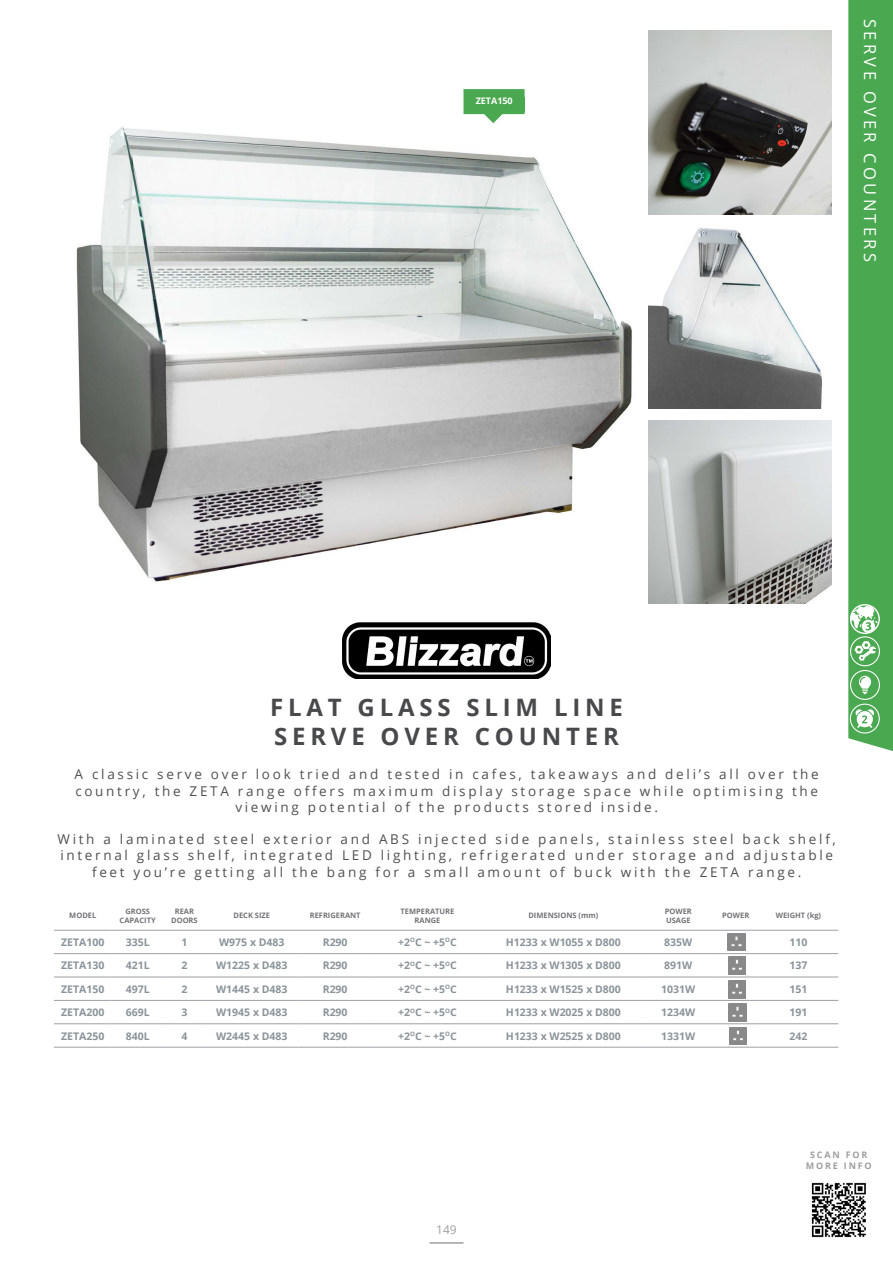
<style>
.page{position:relative;width:893px;height:1263px;background:#fff}
.page>*{position:absolute;margin:0;border:0;box-sizing:border-box;transform-origin:0 0}
.Paragraph_Style_1{font:700 24px "Open Sans";letter-spacing:.2em;color:#47494a}
.t1{font:16.5px "Open Sans";letter-spacing:.2em;color:#fff}
.Paragraph_Style_1-2{font:13.5px/16.2px "Open Sans";letter-spacing:.2em;color:#505052;text-align:center}
.t2{font:12px "Open Sans";color:#9d9f9f}
.t3{font:700 10.5px "Open Sans";color:#8a949a}
.t4{font:700 9px/10.8px "Open Sans";letter-spacing:.2em;color:#9d9f9f;text-align:center}
.Paragraph_Style_1-3{font:700 9px "Open Sans";color:#fff}
.t5{font:700 7.5px/9px "Open Sans";color:#727477;text-align:center}
</style>
<div class="page">
<hr style="left:429px;top:1242px;width:34px;height:2px;background:#9d9f9f">
<img style="left:342px;top:622px;width:209px;height:57px">
<hr style="left:54px;top:930px;width:58px;height:1px;background:#9d9fa2">
<hr style="left:112px;top:930px;width:52px;height:1px;background:#9d9fa2">
<hr style="left:164px;top:930px;width:41px;height:1px;background:#9d9fa2">
<hr style="left:205px;top:930px;width:93px;height:1px;background:#9d9fa2">
<hr style="left:298px;top:930px;width:74px;height:1px;background:#9d9fa2">
<hr style="left:372px;top:930px;width:111px;height:1px;background:#9d9fa2">
<hr style="left:483px;top:930px;width:161px;height:1px;background:#9d9fa2">
<hr style="left:644px;top:930px;width:69px;height:1px;background:#9d9fa2">
<hr style="left:713px;top:930px;width:46px;height:1px;background:#9d9fa2">
<hr style="left:759px;top:930px;width:79px;height:1px;background:#9d9fa2">
<hr style="left:54px;top:953px;width:58px;height:1px;background:#9d9fa2">
<hr style="left:112px;top:953px;width:52px;height:1px;background:#9d9fa2">
<hr style="left:164px;top:953px;width:41px;height:1px;background:#9d9fa2">
<hr style="left:205px;top:953px;width:93px;height:1px;background:#9d9fa2">
<hr style="left:298px;top:953px;width:74px;height:1px;background:#9d9fa2">
<hr style="left:372px;top:953px;width:111px;height:1px;background:#9d9fa2">
<hr style="left:483px;top:953px;width:161px;height:1px;background:#9d9fa2">
<hr style="left:644px;top:953px;width:69px;height:1px;background:#9d9fa2">
<hr style="left:713px;top:953px;width:46px;height:1px;background:#9d9fa2">
<hr style="left:759px;top:953px;width:79px;height:1px;background:#9d9fa2">
<hr style="left:54px;top:977px;width:58px;height:1px;background:#9d9fa2">
<hr style="left:112px;top:977px;width:52px;height:1px;background:#9d9fa2">
<hr style="left:164px;top:977px;width:41px;height:1px;background:#9d9fa2">
<hr style="left:205px;top:977px;width:93px;height:1px;background:#9d9fa2">
<hr style="left:298px;top:977px;width:74px;height:1px;background:#9d9fa2">
<hr style="left:372px;top:977px;width:111px;height:1px;background:#9d9fa2">
<hr style="left:483px;top:977px;width:161px;height:1px;background:#9d9fa2">
<hr style="left:644px;top:977px;width:69px;height:1px;background:#9d9fa2">
<hr style="left:713px;top:977px;width:46px;height:1px;background:#9d9fa2">
<hr style="left:759px;top:977px;width:79px;height:1px;background:#9d9fa2">
<hr style="left:54px;top:1000px;width:58px;height:1px;background:#9d9fa2">
<hr style="left:112px;top:1000px;width:52px;height:1px;background:#9d9fa2">
<hr style="left:164px;top:1000px;width:41px;height:1px;background:#9d9fa2">
<hr style="left:205px;top:1000px;width:93px;height:1px;background:#9d9fa2">
<hr style="left:298px;top:1000px;width:74px;height:1px;background:#9d9fa2">
<hr style="left:372px;top:1000px;width:111px;height:1px;background:#9d9fa2">
<hr style="left:483px;top:1000px;width:161px;height:1px;background:#9d9fa2">
<hr style="left:644px;top:1000px;width:69px;height:1px;background:#9d9fa2">
<hr style="left:713px;top:1000px;width:46px;height:1px;background:#9d9fa2">
<hr style="left:759px;top:1000px;width:79px;height:1px;background:#9d9fa2">
<hr style="left:54px;top:1023px;width:58px;height:1px;background:#9d9fa2">
<hr style="left:112px;top:1023px;width:52px;height:1px;background:#9d9fa2">
<hr style="left:164px;top:1023px;width:41px;height:1px;background:#9d9fa2">
<hr style="left:205px;top:1023px;width:93px;height:1px;background:#9d9fa2">
<hr style="left:298px;top:1023px;width:74px;height:1px;background:#9d9fa2">
<hr style="left:372px;top:1023px;width:111px;height:1px;background:#9d9fa2">
<hr style="left:483px;top:1023px;width:161px;height:1px;background:#9d9fa2">
<hr style="left:644px;top:1023px;width:69px;height:1px;background:#9d9fa2">
<hr style="left:713px;top:1023px;width:46px;height:1px;background:#9d9fa2">
<hr style="left:759px;top:1023px;width:79px;height:1px;background:#9d9fa2">
<hr style="left:54px;top:1047px;width:58px;height:1px;background:#9d9fa2">
<hr style="left:112px;top:1047px;width:52px;height:1px;background:#9d9fa2">
<hr style="left:164px;top:1047px;width:41px;height:1px;background:#9d9fa2">
<hr style="left:205px;top:1047px;width:93px;height:1px;background:#9d9fa2">
<hr style="left:298px;top:1047px;width:74px;height:1px;background:#9d9fa2">
<hr style="left:372px;top:1047px;width:111px;height:1px;background:#9d9fa2">
<hr style="left:483px;top:1047px;width:161px;height:1px;background:#9d9fa2">
<hr style="left:644px;top:1047px;width:69px;height:1px;background:#9d9fa2">
<hr style="left:713px;top:1047px;width:46px;height:1px;background:#9d9fa2">
<hr style="left:759px;top:1047px;width:79px;height:1px;background:#9d9fa2">
<img style="left:727px;top:933px;width:18px;height:18px">
<img style="left:728px;top:957px;width:18px;height:17px">
<img style="left:728px;top:980px;width:18px;height:18px">
<img style="left:729px;top:1004px;width:17px;height:17px">
<img style="left:729px;top:1027px;width:18px;height:18px">
<img style="left:811px;top:1182px;width:55px;height:56px">
<img style="left:648px;top:421px;width:183px;height:183px">
<img style="left:648px;top:228px;width:175px;height:181px">
<img style="left:648px;top:31px;width:183px;height:183px">
<img style="left:76px;top:126px;width:556px;height:456px">
<svg style="left:463px;top:89px;width:62px;height:34px"></svg>
<div style="left:464px;top:97px;width:60px;height:15px;background:#49a850"></div>
<svg style="left:848px;top:0;width:45px;height:751px;background:#52ac59"></svg>
<p class="Paragraph_Style_1-3" style="left:476px;top:94px;width:39px">ZETA150</p>
<p class="t1" style="left:881px;top:19px;width:244px;rotate:90deg">SERVE OVER COUNTERS</p>
<p class="Paragraph_Style_1" style="left:270px;top:690px;width:354px">FLAT GLASS SLIM LINE</p>
<p class="Paragraph_Style_1" style="left:274px;top:719px;width:346px">SERVE OVER COUNTER</p>
<p class="Paragraph_Style_1-2" style="left:75px;top:766px;width:746px">A classic serve over look tried and tested in cafes, takeaways and deli’s all over the country, the ZETA range offers maximum display storage space while optimising the viewing potential of the products stored inside.</p>
<p class="Paragraph_Style_1-2" style="left:58px;top:831px;width:780px">With a laminated steel exterior and ABS injected side panels, stainless steel back shelf, internal glass shelf, integrated LED lighting, refrigerated under storage and adjustable feet you’re getting all the bang for a small amount of buck with the ZETA range.</p>
<p class="t5" style="left:69px;top:911px;width:29px">MODEL</p>
<p class="t5" style="left:120px;top:906px;width:38px">GROSS<br>CAPACITY</p>
<p class="t5" style="left:175px;top:906px;width:21px">REAR</p>
<p class="t5" style="left:665px;top:906px;width:29px">POWER</p>
<p class="t5" style="left:666px;top:915px;width:26px">USAGE</p>
<p class="t5" style="left:401px;top:906px;width:55px">TEMPERATURE</p>
<p class="t5" style="left:415px;top:915px;width:27px">RANGE</p>
<p class="t5" style="left:722px;top:911px;width:29px">POWER</p>
<p class="t5" style="left:776px;top:911px;width:47px">WEIGHT (kg)</p>
<p class="t5" style="left:528px;top:911px;width:71px">DIMENSIONS (mm)</p>
<p class="t5" style="left:234px;top:911px;width:38px">DECK SIZE</p>
<p class="t5" style="left:310px;top:911px;width:52px">REFRIGERANT</p>
<p class="t5" style="left:171px;top:915px;width:28px">DOORS</p>
<p class="t3" style="left:61px;top:935px;width:45px">ZETA100</p>
<p class="t3" style="left:126px;top:935px;width:25px">335L</p>
<p class="t3" style="left:181px;top:935px;width:7px">1</p>
<p class="t3" style="left:219px;top:935px;width:67px">W975 x D483</p>
<p class="t3" style="left:323px;top:935px;width:26px">R290</p>
<p class="t3" style="left:398px;top:935px;width:60px">+2<sup>O</sup>C ~ +5<sup>O</sup>C</p>
<p class="t3" style="left:506px;top:935px;width:116px">H1233 x W1055 x D800</p>
<p class="t3" style="left:664px;top:935px;width:30px">835W</p>
<p class="t3" style="left:789px;top:935px;width:19px">110</p>
<p class="t3" style="left:61px;top:958px;width:45px">ZETA130</p>
<p class="t3" style="left:126px;top:958px;width:25px">421L</p>
<p class="t3" style="left:181px;top:958px;width:7px">2</p>
<p class="t3" style="left:216px;top:958px;width:73px">W1225 x D483</p>
<p class="t3" style="left:323px;top:958px;width:26px">R290</p>
<p class="t3" style="left:398px;top:958px;width:60px">+2<sup>O</sup>C ~ +5<sup>O</sup>C</p>
<p class="t3" style="left:506px;top:958px;width:116px">H1233 x W1305 x D800</p>
<p class="t3" style="left:664px;top:958px;width:30px">891W</p>
<p class="t3" style="left:789px;top:958px;width:19px">137</p>
<p class="t3" style="left:61px;top:981px;width:45px">ZETA150</p>
<p class="t3" style="left:126px;top:981px;width:25px">497L</p>
<p class="t3" style="left:181px;top:981px;width:7px">2</p>
<p class="t3" style="left:216px;top:981px;width:73px">W1445 x D483</p>
<p class="t3" style="left:323px;top:981px;width:26px">R290</p>
<p class="t3" style="left:398px;top:981px;width:60px">+2<sup>O</sup>C ~ +5<sup>O</sup>C</p>
<p class="t3" style="left:506px;top:981px;width:116px">H1233 x W1525 x D800</p>
<p class="t3" style="left:661px;top:981px;width:36px">1031W</p>
<p class="t3" style="left:789px;top:981px;width:19px">151</p>
<p class="t3" style="left:61px;top:1005px;width:45px">ZETA200</p>
<p class="t3" style="left:126px;top:1005px;width:25px">669L</p>
<p class="t3" style="left:181px;top:1005px;width:7px">3</p>
<p class="t3" style="left:216px;top:1005px;width:73px">W1945 x D483</p>
<p class="t3" style="left:323px;top:1005px;width:26px">R290</p>
<p class="t3" style="left:398px;top:1005px;width:60px">+2<sup>O</sup>C ~ +5<sup>O</sup>C</p>
<p class="t3" style="left:506px;top:1005px;width:116px">H1233 x W2025 x D800</p>
<p class="t3" style="left:661px;top:1005px;width:36px">1234W</p>
<p class="t3" style="left:789px;top:1005px;width:19px">191</p>
<p class="t3" style="left:61px;top:1028px;width:45px">ZETA250</p>
<p class="t3" style="left:126px;top:1028px;width:25px">840L</p>
<p class="t3" style="left:181px;top:1028px;width:7px">4</p>
<p class="t3" style="left:216px;top:1028px;width:73px">W2445 x D483</p>
<p class="t3" style="left:323px;top:1028px;width:26px">R290</p>
<p class="t3" style="left:398px;top:1028px;width:60px">+2<sup>O</sup>C ~ +5<sup>O</sup>C</p>
<p class="t3" style="left:506px;top:1028px;width:116px">H1233 x W2525 x D800</p>
<p class="t3" style="left:661px;top:1028px;width:36px">1331W</p>
<p class="t3" style="left:789px;top:1028px;width:19px">242</p>
<p class="t2" style="left:436px;top:1221px;width:22px">149</p>
<p class="t4" style="left:806px;top:1149px;width:67px">SCAN FOR<br>MORE INFO</p>
</div>
